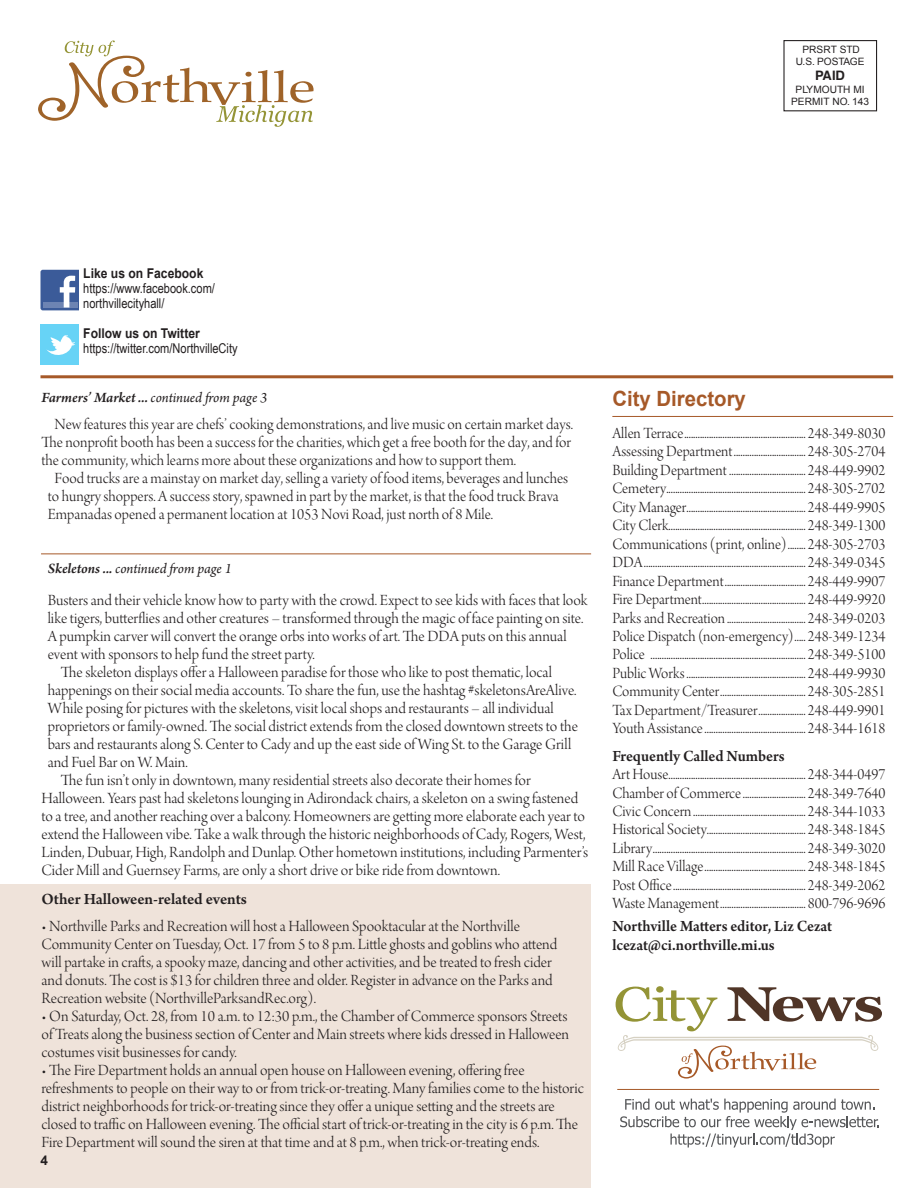
<style>
.page{position:relative;width:918px;height:1188px;background:#fff}
.page>*{position:absolute;margin:0;border:0;box-sizing:border-box;transform-origin:0 0}
.t1{font:700 21px "Arial";color:#a65928}
._2_Smaller_headlines{font:16.5px/18px "Arno Pro Light Display";color:#231f20}
._2_Smaller_headlines-2{font:16.5px "Arno Pro Light Display";color:#231f20;scale:.96 1}
.t2{font:600 16.5px "Arno Pro";letter-spacing:-.005em;color:#231f20;scale:.96 1}
.t3{font:600 16.5px "Arno Pro";letter-spacing:-.005em;color:#231f20}
.t4{font:italic 15px "Arno Pro";letter-spacing:-.005em;color:#231f20}
.t5{font:13.5px/14.9px "Arial Narrow";color:#231f20}
.t6{font:700 13.5px "Arial";color:#231f20;scale:.9 1}
.t7{font:700 13.5px "Arial";color:#231f20}
.t8{font:700 13.05px "Helvetica";color:#231f20}
.t9{font:10.2px/12.1px "Arial";color:#231f20;text-align:center}
.s1{font-family:"Arial";font-weight:700}
.s2{font-weight:600}
</style>
<div class="page">
<div style="left:0;top:884px;width:591px;height:304px;background:#efe3da"></div>
<hr style="left:40px;top:375px;width:853px;height:3px;background:#a65928">
<hr style="left:612px;top:416px;width:281px;height:1px;background:#a65928">
<hr style="left:41px;top:554px;width:550px;height:1px;background:#a65928">
<svg style="left:40px;top:270px;width:38px;height:40px;background:#647dae"></svg>
<div style="left:41px;top:325px;width:37px;height:40px;background:#67d3f6"></div>
<svg style="left:46px;top:335px;width:29px;height:20px"></svg>
<div style="left:783px;top:40px;width:94px;height:71px;border:1px solid #231f20"></div>
<hr style="left:617px;top:1089px;width:262px;height:1px;background:#a65928">
<svg style="left:620px;top:1099px;width:259px;height:48px"></svg>
<svg style="left:616px;top:986px;width:266px;height:93px"></svg>
<svg style="left:38px;top:41px;width:276px;height:86px"></svg>
<p class="t9" style="left:796px;top:44px;width:70px">PRSRT STD<br>U.S. POSTAGE</p>
<p class="t8" style="left:815px;top:67px;width:31px">PAID</p>
<p class="t9" style="left:791px;top:84px;width:79px">PLYMOUTH MI<br>PERMIT NO. 143</p>
<p class="t6" style="left:83px;top:264px;width:135px">Like us on Facebook</p>
<p class="t5" style="left:83px;top:281px;width:133px">https://www.facebook.com/ northvillecityhall/</p>
<p class="t5" style="left:83px;top:325px;width:156px"><span class="s1">Follow us on Twitter </span>https://twitter.com/NorthvilleCity</p>
<p class="t4" style="left:42px;top:389px;width:227px"><span class="s2">Farmers’ Market ...</span> continued from page 3</p>
<p class="_2_Smaller_headlines" style="left:54px;top:417px;width:520px">New features this year are chefs’ cooking demonstrations, and live music on certain market days.</p>
<p class="_2_Smaller_headlines" style="left:42px;top:435px;width:531px">The nonprofit booth has been a success for the charities, which get a free booth for the day, and for</p>
<p class="_2_Smaller_headlines" style="left:42px;top:453px;width:476px">the community, which learns more about these organizations and how to support them.</p>
<p class="_2_Smaller_headlines" style="left:54px;top:471px;width:515px">Food trucks are a mainstay on market day, selling a variety of food items, beverages and lunches</p>
<p class="_2_Smaller_headlines" style="left:48px;top:489px;width:513px">to hungry shoppers. A success story, spawned in part by the market, is that the food truck Brava</p>
<p class="_2_Smaller_headlines" style="left:48px;top:507px;width:447px">Empanadas opened a permanent location at 1053 Novi Road, just north of 8 Mile.</p>
<p class="t4" style="left:48px;top:560px;width:186px"><span class="s2">Skeletons ...</span> continued from page 1</p>
<p class="_2_Smaller_headlines" style="left:48px;top:593px;width:541px">Busters and their vehicle know how to party with the crowd. Expect to see kids with faces that look</p>
<p class="_2_Smaller_headlines" style="left:48px;top:611px;width:537px">like tigers, butterflies and other creatures – transformed through the magic of face painting on site.</p>
<p class="_2_Smaller_headlines" style="left:48px;top:629px;width:520px">A pumpkin carver will convert the orange orbs into works of art. The DDA puts on this annual</p>
<p class="_2_Smaller_headlines" style="left:48px;top:647px;width:269px">event with sponsors to help fund the street party.</p>
<p class="_2_Smaller_headlines" style="left:61px;top:665px;width:493px">The skeleton displays offer a Halloween paradise for those who like to post thematic, local</p>
<p class="_2_Smaller_headlines" style="left:48px;top:683px;width:530px">happenings on their social media accounts. To share the fun, use the hashtag #skeletonsAreAlive.</p>
<p class="_2_Smaller_headlines" style="left:48px;top:701px;width:507px">While posing for pictures with the skeletons, visit local shops and restaurants – all individual</p>
<p class="_2_Smaller_headlines" style="left:48px;top:719px;width:532px">proprietors or family-owned. The social district extends from the closed downtown streets to the</p>
<p class="_2_Smaller_headlines" style="left:48px;top:737px;width:525px">bars and restaurants along S. Center to Cady and up the east side of Wing St. to the Garage Grill</p>
<p class="_2_Smaller_headlines" style="left:48px;top:755px;width:141px">and Fuel Bar on W. Main.</p>
<p class="_2_Smaller_headlines" style="left:61px;top:773px;width:471px">The fun isn’t only in downtown, many residential streets also decorate their homes for</p>
<p class="_2_Smaller_headlines" style="left:42px;top:791px;width:538px">Halloween. Years past had skeletons lounging in Adirondack chairs, a skeleton on a swing fastened</p>
<p class="_2_Smaller_headlines" style="left:42px;top:809px;width:545px">to a tree, and another reaching over a balcony. Homeowners are getting more elaborate each year to</p>
<p class="_2_Smaller_headlines" style="left:42px;top:827px;width:546px">extend the Halloween vibe. Take a walk through the historic neighborhoods of Cady, Rogers, West,</p>
<p class="_2_Smaller_headlines" style="left:42px;top:845px;width:548px">Linden, Dubuar, High, Randolph and Dunlap. Other hometown institutions, including Parmenter’s</p>
<p class="_2_Smaller_headlines" style="left:42px;top:863px;width:460px">Cider Mill and Guernsey Farms, are only a short drive or bike ride from downtown.</p>
<p class="t3" style="left:42px;top:890px;width:207px">Other Halloween-related events</p>
<p class="_2_Smaller_headlines" style="left:42px;top:918px;width:517px">• Northville Parks and Recreation will host a Halloween Spooktacular at the Northville Community Center on Tuesday, Oct. 17 from 5 to 8 p.m. Little ghosts and goblins who attend will partake in crafts, a spooky maze, dancing and other activities, and be treated to fresh cider and donuts. The cost is $13 for children three and older. Register in advance on the Parks and Recreation website (NorthvilleParksandRec.org).</p>
<p class="_2_Smaller_headlines" style="left:42px;top:1008px;width:529px;text-align:justify">• On Saturday, Oct. 28, from 10 a.m. to 12:30 p.m., the Chamber of Commerce sponsors Streets of Treats along the business section of Center and Main streets where kids dressed in Halloween costumes visit businesses for candy.</p>
<p class="_2_Smaller_headlines" style="left:42px;top:1062px;width:544px">• The Fire Department holds an annual open house on Halloween evening, offering free refreshments to people on their way to or from trick-or-treating. Many families come to the historic district neighborhoods for trick-or-treating since they offer a unique setting and the streets are closed to traffic on Halloween evening. The official start of trick-or-treating in the city is 6 p.m. The Fire Department will sound the siren at that time and at 8 p.m., when trick-or-treating ends.</p>
<p class="t7" style="left:40px;top:1151px;width:9px">4</p>
<p class="t1" style="left:612px;top:384px;width:135px">City Directory</p>
<p class="_2_Smaller_headlines-2" style="left:612px;top:424px;width:286px">Allen Terrace...................................................... 248-349-8030</p>
<p class="_2_Smaller_headlines-2" style="left:612px;top:443px;width:286px">Assessing Department................................ 248-305-2704</p>
<p class="_2_Smaller_headlines-2" style="left:612px;top:461px;width:286px">Building Department .................................. 248-449-9902</p>
<p class="_2_Smaller_headlines-2" style="left:612px;top:480px;width:286px">Cemetery.............................................................. 248-305-2702</p>
<p class="_2_Smaller_headlines-2" style="left:612px;top:498px;width:286px">City Manager..................................................... 248-449-9905</p>
<p class="_2_Smaller_headlines-2" style="left:612px;top:516px;width:286px">City Clerk............................................................. 248-349-1300</p>
<p class="_2_Smaller_headlines-2" style="left:612px;top:535px;width:286px">Communications (print, online)........ 248-305-2703</p>
<p class="_2_Smaller_headlines-2" style="left:612px;top:553px;width:286px">DDA........................................................................ 248-349-0345</p>
<p class="_2_Smaller_headlines-2" style="left:612px;top:572px;width:286px">Finance Department.................................... 248-449-9907</p>
<p class="_2_Smaller_headlines-2" style="left:612px;top:590px;width:286px">Fire Department.............................................. 248-449-9920</p>
<p class="_2_Smaller_headlines-2" style="left:612px;top:609px;width:286px">Parks and Recreation ................................... 248-349-0203</p>
<p class="_2_Smaller_headlines-2" style="left:612px;top:627px;width:286px">Police Dispatch (non-emergency)..... 248-349-1234</p>
<p class="_2_Smaller_headlines-2" style="left:612px;top:646px;width:286px">Police ..................................................................... 248-349-5100</p>
<p class="_2_Smaller_headlines-2" style="left:612px;top:664px;width:286px">Public Works..................................................... 248-449-9930</p>
<p class="_2_Smaller_headlines-2" style="left:612px;top:682px;width:286px">Community Center...................................... 248-305-2851</p>
<p class="_2_Smaller_headlines-2" style="left:612px;top:701px;width:286px">Tax Department/Treasurer..................... 248-449-9901</p>
<p class="_2_Smaller_headlines-2" style="left:612px;top:719px;width:286px">Youth Assistance............................................. 248-344-1618</p>
<p class="t2" style="left:612px;top:746px;width:181px">Frequently Called Numbers</p>
<p class="_2_Smaller_headlines-2" style="left:612px;top:765px;width:286px">Art House............................................................. 248-344-0497</p>
<p class="_2_Smaller_headlines-2" style="left:612px;top:784px;width:286px">Chamber of Commerce............................ 248-349-7640</p>
<p class="_2_Smaller_headlines-2" style="left:612px;top:802px;width:286px">Civic Concern.................................................. 248-344-1033</p>
<p class="_2_Smaller_headlines-2" style="left:612px;top:821px;width:286px">Historical Society............................................ 248-348-1845</p>
<p class="_2_Smaller_headlines-2" style="left:612px;top:839px;width:286px">Library.................................................................... 248-349-3020</p>
<p class="_2_Smaller_headlines-2" style="left:612px;top:858px;width:286px">Mill Race Village............................................. 248-348-1845</p>
<p class="_2_Smaller_headlines-2" style="left:612px;top:876px;width:286px">Post Office........................................................... 248-349-2062</p>
<p class="_2_Smaller_headlines-2" style="left:612px;top:894px;width:286px">Waste Management...................................... 800-796-9696</p>
<p class="t2" style="left:612px;top:917px;width:230px">Northville Matters editor, Liz Cezat</p>
<p class="t2" style="left:612px;top:935px;width:171px">lcezat@ci.northville.mi.us</p>
</div>
